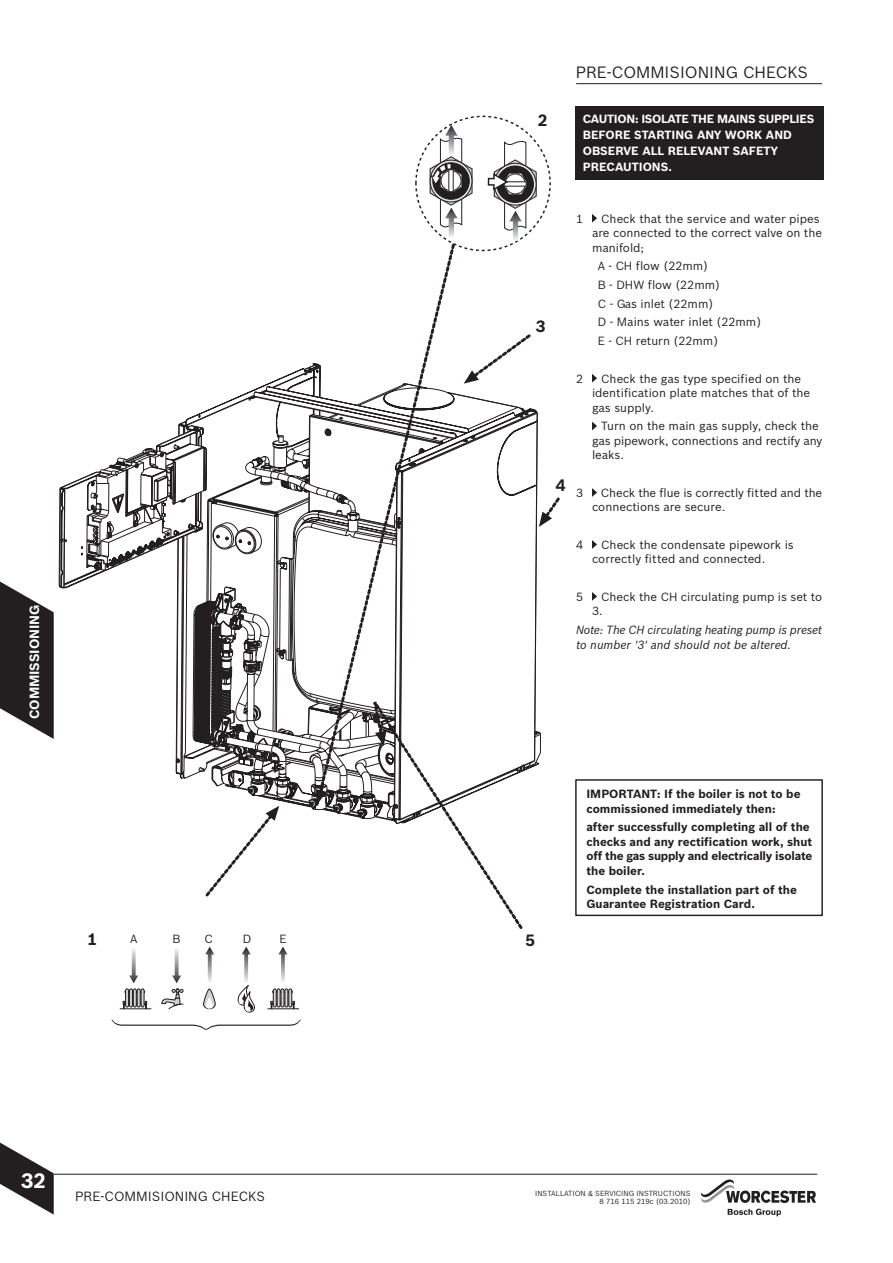
<style>
.page{position:relative;width:893px;height:1263px;background:#fff}
.page>*{position:absolute;margin:0;border:0;box-sizing:border-box;transform-origin:0 0}
.t1{font:700 20.4px "Bosch Sans";color:#fff}
.t2{font:16.05px "Bosch Sans";color:#231f20}
.t3{font:700 16.05px "Bosch Sans";color:#231f20}
.t4{font:13.05px "Bosch Sans";color:#231f20}
.t5{font:700 13.05px "Bosch Sans";letter-spacing:-.01em;color:#fff}
.t6{font:11.7px/14.5px "Bosch Sans";color:#231f20}
.t7{font:700 11.7px/14.5px "Bosch Sans";color:#231f20}
.t8{font:700 11.7px/16px "Bosch Sans";color:#fff}
.t9{font:italic 11.7px/14.5px "Bosch Sans";letter-spacing:-.02em;color:#231f20}
.t10{font:7.35px "Bosch Sans";color:#231f20}
</style>
<div class="page">
<div style="left:415px;top:116px;width:136px;height:135px;background:#fff;border:1px dashed #231f20;border-radius:50%"></div>
<svg style="left:178px;top:365px;width:139px;height:60px"></svg>
<svg style="left:249px;top:383px;width:276px;height:42px"></svg>
<svg style="left:0;top:1142px;width:54px;height:73px"></svg>
<svg style="left:0;top:581px;width:54px;height:158px"></svg>
<hr style="left:576px;top:83px;width:246px;height:1px;background:#231f20">
<hr style="left:54px;top:1174px;width:763px;height:1px;background:#231f20">
<svg style="left:700px;top:1179px;width:116px;height:24px"></svg>
<svg style="left:727px;top:1209px;width:54px;height:7px"></svg>
<div style="left:575px;top:106px;width:248px;height:74px;background:#231f20"></div>
<svg style="left:592px;top:214px;width:5px;height:9px"></svg>
<svg style="left:592px;top:374px;width:5px;height:9px"></svg>
<svg style="left:592px;top:422px;width:5px;height:8px"></svg>
<svg style="left:592px;top:488px;width:5px;height:9px"></svg>
<svg style="left:592px;top:540px;width:5px;height:9px"></svg>
<svg style="left:592px;top:592px;width:5px;height:9px"></svg>
<div style="left:575px;top:779px;width:247px;height:137px;border:1px solid #231f20"></div>
<svg style="left:487px;top:138px;width:49px;height:103px"></svg>
<svg style="left:430px;top:125px;width:42px;height:113px"></svg>
<svg style="left:463px;top:334px;width:68px;height:50px"></svg>
<svg style="left:112px;top:947px;width:188px;height:84px"></svg>
<svg style="left:317px;top:241px;width:140px;height:184px"></svg>
<svg style="left:61px;top:425px;width:499px;height:504px"></svg>
<p class="t5" style="left:29px;top:719px;width:115px;rotate:-90deg">COMMISSIONING</p>
<h2 class="t3" style="left:87px;top:933px;width:11px">1</h2>
<p class="t6" style="left:130px;top:933px;width:9px">A</p>
<p class="t6" style="left:172px;top:933px;width:10px">B</p>
<p class="t6" style="left:204px;top:933px;width:10px">C</p>
<p class="t6" style="left:243px;top:933px;width:10px">D</p>
<p class="t6" style="left:279px;top:933px;width:9px">E</p>
<h1 class="t1" style="left:21px;top:1172px;width:26px">32</h1>
<p class="t4" style="left:75px;top:1191px;width:191px">PRE-COMMISIONING CHECKS</p>
<h2 class="t3" style="left:538px;top:114px;width:11px">2</h2>
<h2 class="t2" style="left:575px;top:65px;width:234px">PRE-COMMISIONING CHECKS</h2>
<p class="t8" style="left:582px;top:111px;width:233px">CAUTION: ISOLATE THE MAINS SUPPLIES<br>BEFORE STARTING ANY WORK AND<br>OBSERVE ALL RELEVANT SAFETY<br>PRECAUTIONS.</p>
<h2 class="t3" style="left:536px;top:319px;width:11px">3</h2>
<h2 class="t3" style="left:555px;top:479px;width:11px">4</h2>
<p class="t6" style="left:576px;top:212px;width:9px">1</p>
<p class="t6" style="left:592px;top:212px;width:231px;text-indent:9px">Check that the service and water pipes are connected to the correct valve on the manifold;</p>
<p class="t6" style="left:597px;top:258px;width:165px;line-height:18.8px">A - CH flow (22mm)<br>B - DHW flow (22mm)<br>C - Gas inlet (22mm)<br>D - Mains water inlet (22mm)<br>E - CH return (22mm)</p>
<p class="t6" style="left:576px;top:372px;width:9px">2</p>
<p class="t6" style="left:592px;top:372px;width:220px;text-indent:9px">Check the gas type specified on the identification plate matches that of the gas supply.</p>
<p class="t6" style="left:592px;top:420px;width:232px;text-indent:9px">Turn on the main gas supply, check the gas pipework, connections and rectify any leaks.</p>
<p class="t6" style="left:576px;top:486px;width:9px">3</p>
<p class="t6" style="left:592px;top:486px;width:232px;text-indent:9px">Check the flue is correctly fitted and the connections are secure.</p>
<p class="t6" style="left:576px;top:538px;width:9px">4</p>
<p class="t6" style="left:592px;top:538px;width:203px;text-indent:9px">Check the condensate pipework is correctly fitted and connected.</p>
<p class="t6" style="left:576px;top:590px;width:9px">5</p>
<p class="t6" style="left:592px;top:590px;width:232px;text-indent:9px">Check the CH circulating pump is set to<br>3.</p>
<p class="t9" style="left:576px;top:623px;width:247px">Note: The CH circulating heating pump is preset to number '3' and should not be altered.</p>
<h2 class="t3" style="left:525px;top:933px;width:11px">5</h2>
<p class="t7" style="left:586px;top:787px;width:215px">IMPORTANT: If the boiler is not to be commissioned immediately then:</p>
<p class="t7" style="left:586px;top:821px;width:227px">after successfully completing all of the checks and any rectification work, shut off the gas supply and electrically isolate the boiler.</p>
<p class="t7" style="left:586px;top:883px;width:212px">Complete the installation part of the<br>Guarantee Registration Card.</p>
<p class="t10" style="left:535px;top:1191px;width:157px">INSTALLATION &amp; SERVICING INSTRUCTIONS</p>
<p class="t10" style="left:599px;top:1198px;width:93px">8 716 115 219c (03.2010)</p>
</div>
